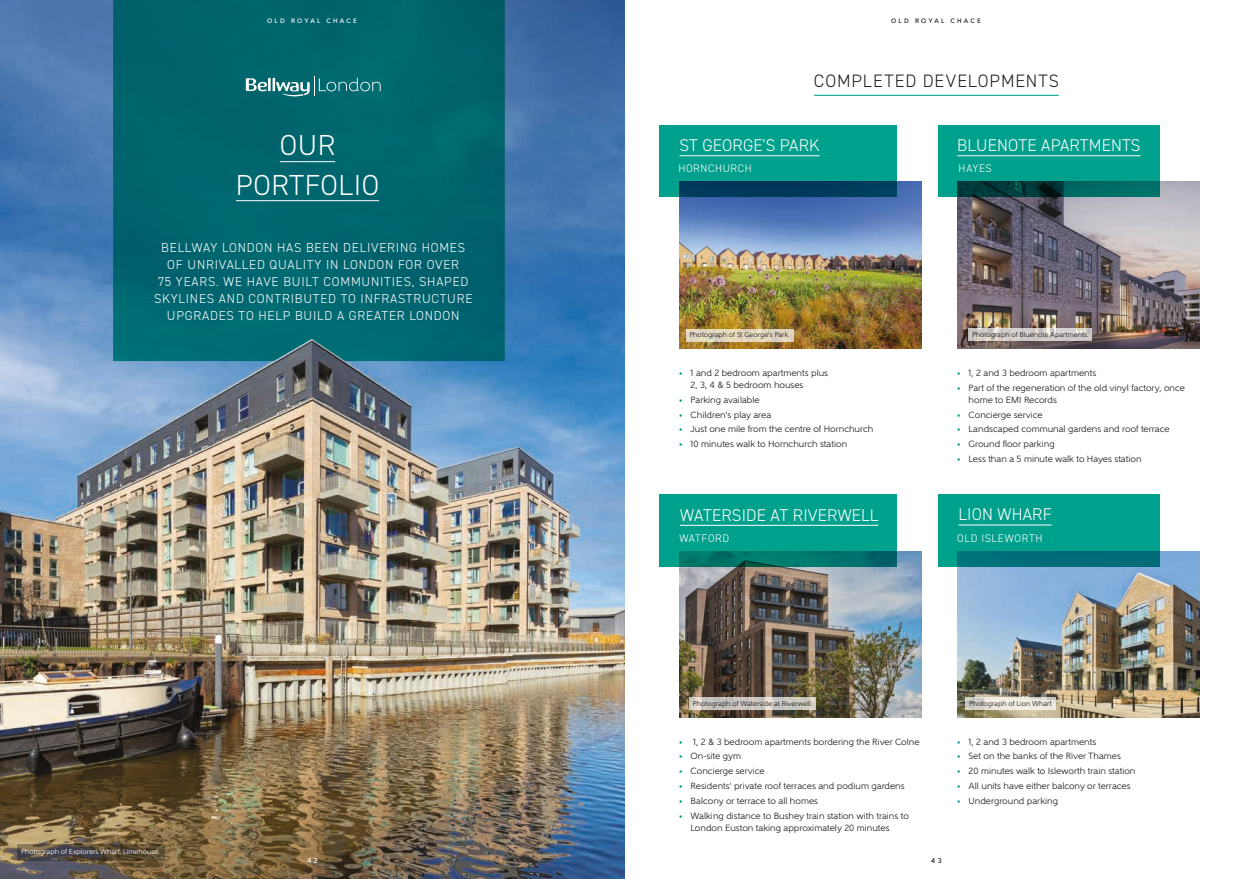
<style>
.page{position:relative;width:1248px;height:879px;background:#fff}
.page>*{position:absolute;margin:0;border:0;box-sizing:border-box;transform-origin:0 0}
.t1{font:300 29px/39px "DIN2014";letter-spacing:.02em;color:#fff;text-align:center}
.t2{font:300 18px "DIN2014";letter-spacing:.05em;color:#1d1d1b}
.t3{font:300 17px "DIN2014";letter-spacing:.01em;color:#fff}
.t4{font:300 13px/17px "DIN2014";letter-spacing:.06em;color:#fff;text-align:center}
.t5{font:300 11px "DIN2014";letter-spacing:.055em;color:#fff}
.t6{font:9px/12px "Gentleman 500";color:#1d1d1b}
.t7{font:7px "Gentleman 500";color:#1d1d1b}
.t8{font:7px "Gentleman 500";color:#fff}
.t9{font:500 7px "Gentleman 700";color:#1d1d1b}
.t10{font:500 7px "Gentleman 700";color:#fff}
.t11{font:500 6.4px "Gentleman 700";letter-spacing:.35em;color:#fff}
.t12{font:500 6.4px "Gentleman 700";letter-spacing:.35em;color:#1d1d1b}
.s1{font-size:7px;color:#009d87}
</style>
<div class="page">
<img style="left:0;top:0;width:624px;height:879px">
<img style="left:679px;top:182px;width:242px;height:166px">
<img style="left:957px;top:182px;width:242px;height:166px">
<img style="left:679px;top:551px;width:242px;height:167px">
<img style="left:957px;top:551px;width:242px;height:167px">
<svg style="left:938px;top:126px;width:221px;height:71px;fill:#00a18c"></svg>
<svg style="left:938px;top:495px;width:221px;height:72px;fill:#00a18c"></svg>
<hr style="left:957px;top:155px;width:183px;height:1px;background:#fff">
<hr style="left:958px;top:524px;width:93px;height:1px;background:#fff">
<svg style="left:659px;top:126px;width:238px;height:71px;fill:#00a18c"></svg>
<svg style="left:659px;top:495px;width:238px;height:72px;fill:#00a18c"></svg>
<hr style="left:679px;top:155px;width:140px;height:1px;background:#fff">
<hr style="left:680px;top:525px;width:198px;height:1px;background:#fff">
<svg style="left:686px;top:329px;width:107px;height:12px"></svg>
<svg style="left:689px;top:697px;width:126px;height:12px;fill:#cac5c0"></svg>
<hr style="left:814px;top:95px;width:244px;height:1px;background:#009d87">
<div style="left:113px;top:0;width:392px;height:361px;background:#00656d"></div>
<svg style="left:246px;top:76px;width:134px;height:21px"></svg>
<hr style="left:280px;top:161px;width:55px;height:1px;background:#fff">
<hr style="left:236px;top:200px;width:143px;height:1px;background:#fff">
<svg style="left:965px;top:697px;width:91px;height:12px"></svg>
<svg style="left:968px;top:328px;width:124px;height:12px"></svg>
<svg style="left:17px;top:844px;width:147px;height:16px"></svg>
<p class="t11" style="left:267px;top:18px;width:91px">OLD ROYAL CHACE</p>
<p class="t12" style="left:891px;top:18px;width:91px">OLD ROYAL CHACE</p>
<h1 class="t1" style="left:236px;top:126px;width:145px">OUR<br>PORTFOLIO</h1>
<h3 class="t4" style="left:154px;top:239px;width:320px">BELLWAY LONDON HAS BEEN DELIVERING HOMES OF UNRIVALLED QUALITY IN LONDON FOR OVER<br>75 YEARS. WE HAVE BUILT COMMUNITIES, SHAPED SKYLINES AND CONTRIBUTED TO INFRASTRUCTURE UPGRADES TO HELP BUILD A GREATER LONDON</h3>
<p class="t8" style="left:21px;top:849px;width:140px">Photograph of Explorers Wharf, Limehouse.</p>
<p class="t10" style="left:307px;top:858px;width:12px">4 2</p>
<h2 class="t2" style="left:813px;top:72px;width:247px">COMPLETED DEVELOPMENTS</h2>
<h3 class="t3" style="left:679px;top:137px;width:142px">ST GEORGE'S PARK</h3>
<p class="t5" style="left:678px;top:163px;width:75px">HORNCHURCH</p>
<h3 class="t3" style="left:957px;top:137px;width:185px">BLUENOTE APARTMENTS</h3>
<p class="t5" style="left:958px;top:163px;width:35px">HAYES</p>
<p class="t7" style="left:689px;top:332px;width:102px">Photograph of St George's Park.</p>
<p class="t7" style="left:971px;top:332px;width:118px">Photograph of Bluenote Apartments.</p>
<p class="t6" style="left:690px;top:368px;width:139px;text-indent:-11px"><span class="s1">•</span> 1 and 2 bedroom apartments plus<br>2, 3, 4 &amp; 5 bedroom houses</p>
<p class="t6" style="left:679px;top:394px;width:82px"><span class="s1">•</span> Parking available</p>
<p class="t6" style="left:679px;top:409px;width:93px"><span class="s1">•</span> Children's play area</p>
<p class="t6" style="left:679px;top:424px;width:195px"><span class="s1">•</span> Just one mile from the centre of Hornchurch</p>
<p class="t6" style="left:679px;top:439px;width:169px"><span class="s1">•</span> 10 minutes walk to Hornchurch station</p>
<p class="t6" style="left:957px;top:368px;width:140px"><span class="s1">•</span> 1, 2 and 3 bedroom apartments</p>
<p class="t6" style="left:968px;top:382px;width:218px;text-indent:-11px"><span class="s1">•</span> Part of the regeneration of the old vinyl factory, once home to EMI Records</p>
<p class="t6" style="left:957px;top:409px;width:87px"><span class="s1">•</span> Concierge service</p>
<p class="t6" style="left:957px;top:424px;width:214px"><span class="s1">•</span> Landscaped communal gardens and roof terrace</p>
<p class="t6" style="left:957px;top:439px;width:99px"><span class="s1">•</span> Ground floor parking</p>
<p class="t6" style="left:957px;top:454px;width:186px"><span class="s1">•</span> Less than a 5 minute walk to Hayes station</p>
<h3 class="t3" style="left:680px;top:507px;width:200px">WATERSIDE AT RIVERWELL</h3>
<h3 class="t3" style="left:958px;top:506px;width:95px">LION WHARF</h3>
<p class="t5" style="left:679px;top:532px;width:51px">WATFORD</p>
<p class="t5" style="left:957px;top:532px;width:87px">OLD ISLEWORTH</p>
<p class="t7" style="left:693px;top:700px;width:121px">Photograph of Waterside at Riverwell.</p>
<p class="t6" style="left:679px;top:736px;width:242px"><span class="s1">•</span> 1, 2 &amp; 3 bedroom apartments bordering the River Colne</p>
<p class="t6" style="left:679px;top:751px;width:63px"><span class="s1">•</span> On-site gym</p>
<p class="t6" style="left:679px;top:766px;width:87px"><span class="s1">•</span> Concierge service</p>
<p class="t6" style="left:679px;top:781px;width:227px"><span class="s1">•</span> Residents' private roof terraces and podium gardens</p>
<p class="t6" style="left:679px;top:795px;width:140px"><span class="s1">•</span> Balcony or terrace to all homes</p>
<p class="t6" style="left:690px;top:810px;width:220px;text-indent:-11px"><span class="s1">•</span> Walking distance to Bushey train station with trains to<br>London Euston taking approximately 20 minutes</p>
<p class="t9" style="left:931px;top:858px;width:12px">4 3</p>
<p class="t7" style="left:968px;top:700px;width:85px">Photograph of Lion Wharf.</p>
<p class="t6" style="left:957px;top:736px;width:140px"><span class="s1">•</span> 1, 2 and 3 bedroom apartments</p>
<p class="t6" style="left:957px;top:751px;width:165px"><span class="s1">•</span> Set on the banks of the River Thames</p>
<p class="t6" style="left:957px;top:766px;width:180px"><span class="s1">•</span> 20 minutes walk to Isleworth train station</p>
<p class="t6" style="left:957px;top:781px;width:175px"><span class="s1">•</span> All units have either balcony or terraces</p>
<p class="t6" style="left:957px;top:795px;width:102px"><span class="s1">•</span> Underground parking</p>
</div>
